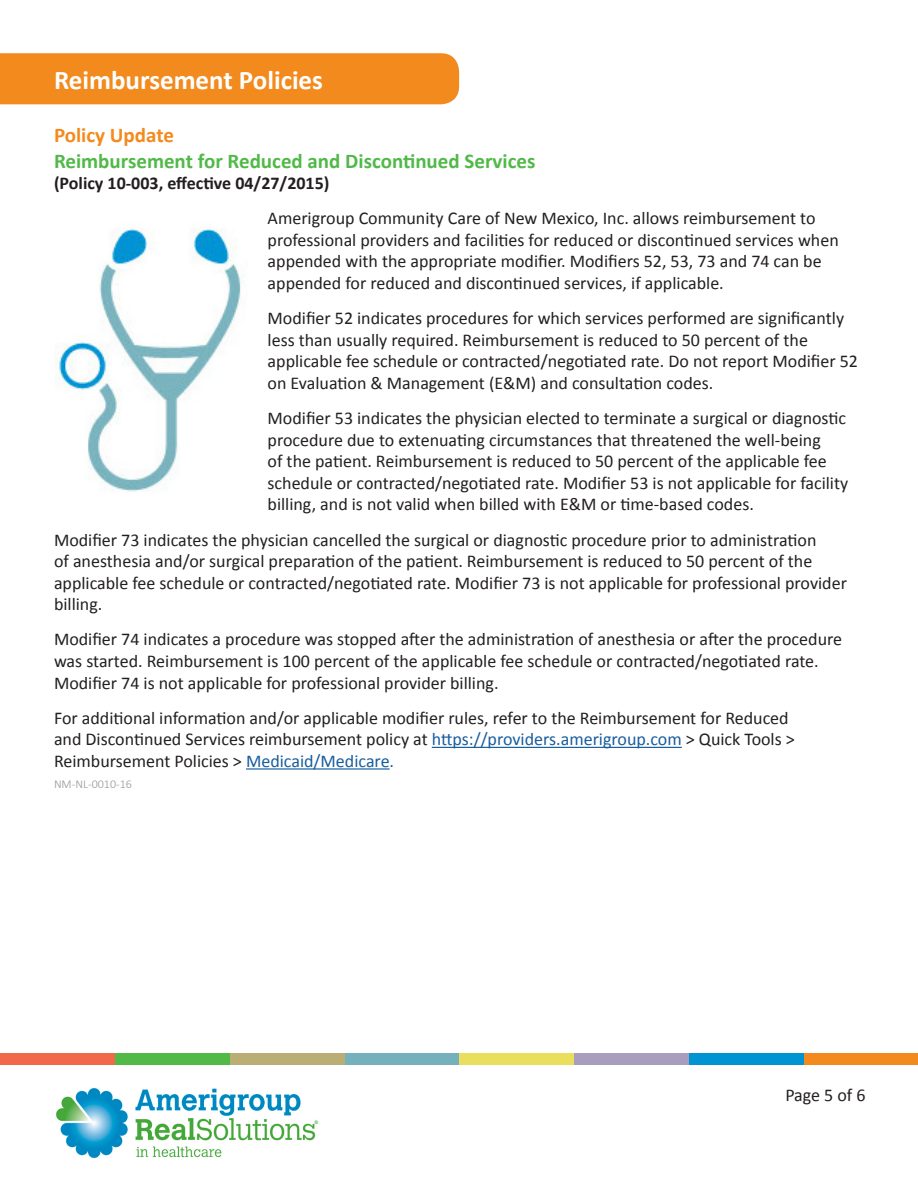
<style>
.page{position:relative;width:918px;height:1188px;background:#fff}
.page>*{position:absolute;margin:0;border:0;box-sizing:border-box;transform-origin:0 0}
.t1{font:700 27px "Calibri";color:#fff}
.t2{font:700 21px "Calibri";color:#51b948}
.t3{font:700 21px "Calibri";color:#f38a1e}
.t4{font:18px/21.6px "Calibri";color:#231f20}
.t5{font:700 18px "Calibri";color:#231f20}
.t6{font:300 12px "Calibri";color:#939598}
.s1{color:#175d9e}
</style>
<div class="page">
<div style="left:0;top:1053px;width:115px;height:11px;background:#f2684a"></div>
<div style="left:115px;top:1053px;width:115px;height:11px;background:#51b948"></div>
<div style="left:230px;top:1053px;width:115px;height:11px;background:#bbae75"></div>
<div style="left:345px;top:1053px;width:115px;height:11px;background:#74b1bd"></div>
<div style="left:459px;top:1053px;width:115px;height:11px;background:#e9df5d"></div>
<div style="left:574px;top:1053px;width:115px;height:11px;background:#a89dbc"></div>
<div style="left:689px;top:1053px;width:115px;height:11px;background:#0094d3"></div>
<div style="left:804px;top:1053px;width:114px;height:11px;background:#f38a1e"></div>
<img style="left:56px;top:1088px;width:263px;height:71px">
<div style="left:0;top:53px;width:459px;height:51px;background:#f38a1e"></div>
<hr style="left:432px;top:747px;width:250px;height:1px;background:#175d9e">
<hr style="left:246px;top:768px;width:144px;height:2px;background:#175d9e">
<img style="left:54px;top:228px;width:187px;height:264px">
<p class="t1" style="left:54px;top:63px;width:270px">Reimbursement Policies</p>
<p class="t3" style="left:54px;top:122px;width:121px">Policy Update</p>
<p class="t2" style="left:54px;top:147px;width:483px">Reimbursement for Reduced and Discontinued Services</p>
<p class="t5" style="left:54px;top:172px;width:277px">(Policy 10-003, effective 04/27/2015)</p>
<p class="t4" style="left:268px;top:208px;width:573px">Amerigroup Community Care of New Mexico, Inc. allows reimbursement to professional providers and facilities for reduced or discontinued services when appended with the appropriate modifier. Modifiers 52, 53, 73 and 74 can be appended for reduced and discontinued services, if applicable.</p>
<p class="t4" style="left:268px;top:307px;width:592px">Modifier 52 indicates procedures for which services performed are significantly less than usually required. Reimbursement is reduced to 50 percent of the applicable fee schedule or contracted/negotiated rate. Do not report Modifier 52 on Evaluation &amp; Management (E&amp;M) and consultation codes.</p>
<p class="t4" style="left:268px;top:407px;width:582px">Modifier 53 indicates the physician elected to terminate a surgical or diagnostic procedure due to extenuating circumstances that threatened the well-being<br>of the patient. Reimbursement is reduced to 50 percent of the applicable fee schedule or contracted/negotiated rate. Modifier 53 is not applicable for facility billing, and is not valid when billed with E&amp;M or time-based codes.</p>
<p class="t4" style="left:54px;top:529px;width:795px">Modifier 73 indicates the physician cancelled the surgical or diagnostic procedure prior to administration<br>of anesthesia and/or surgical preparation of the patient. Reimbursement is reduced to 50 percent of the applicable fee schedule or contracted/negotiated rate. Modifier 73 is not applicable for professional provider billing.</p>
<p class="t4" style="left:54px;top:629px;width:790px">Modifier 74 indicates a procedure was stopped after the administration of anesthesia or after the procedure was started. Reimbursement is 100 percent of the applicable fee schedule or contracted/negotiated rate.<br>Modifier 74 is not applicable for professional provider billing.</p>
<p class="t4" style="left:54px;top:707px;width:742px">For additional information and/or applicable modifier rules, refer to the Reimbursement for Reduced and Discontinued Services reimbursement policy at <span class="s1">https://providers.amerigroup.com</span> &gt; Quick Tools &gt;<br>Reimbursement Policies &gt; <span class="s1">Medicaid/Medicare.</span></p>
<p class="t6" style="left:54px;top:777px;width:79px">NM-NL-0010-16</p>
<p class="t4" style="left:785px;top:1085px;width:82px">Page 5 of 6</p>
</div>
